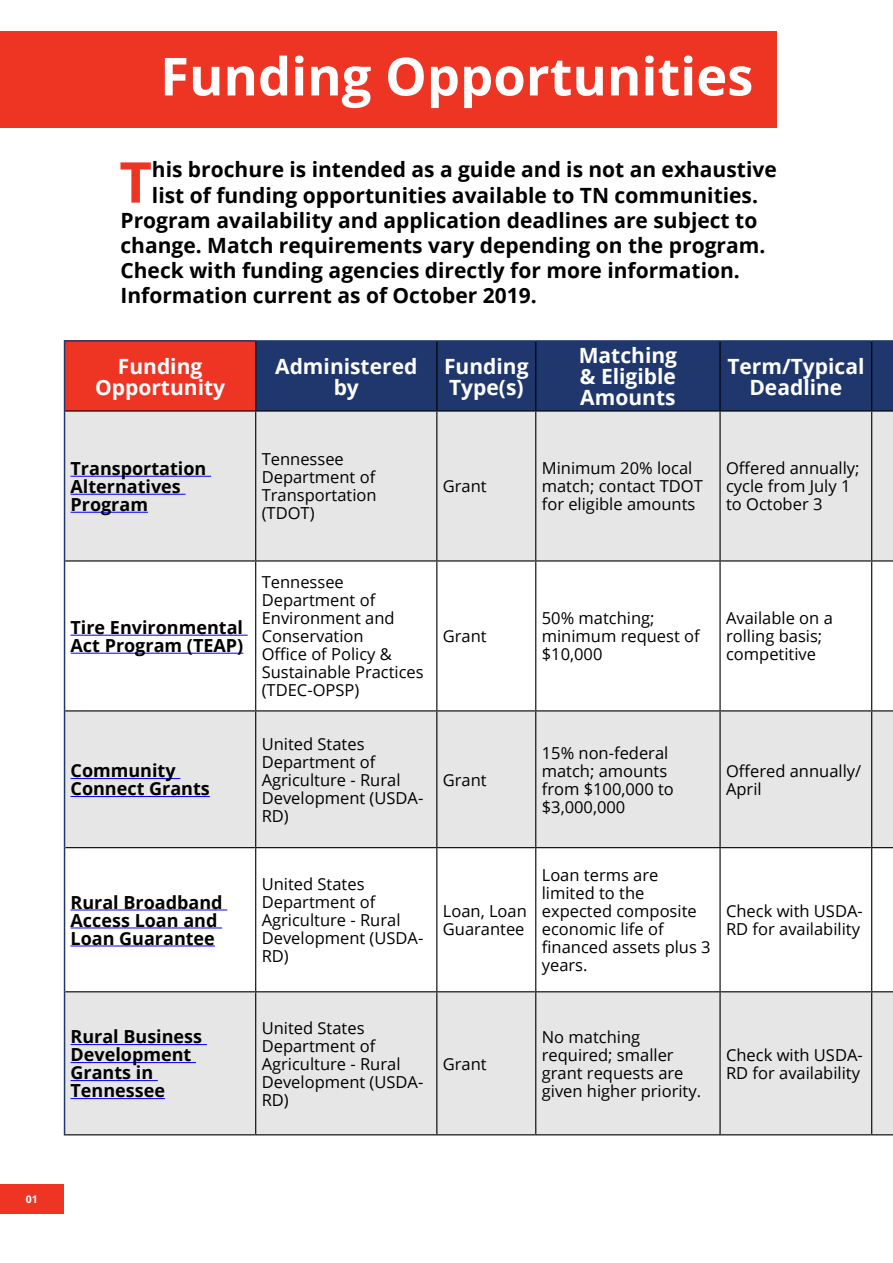
<style>
.page{position:relative;width:893px;height:1263px;background:#fff}
.page>*{position:absolute;margin:0;border:0;box-sizing:border-box;transform-origin:0 0}
.t1{font:700 56.25px "Open Sans";color:#ee3524}
.t2{font:700 52.5px "Open Sans";color:#fff}
.t3{font:700 21px "Open Sans";color:#000}
.t4{font:700 21px/21px "Open Sans";color:#fff;text-align:center}
.t5{font:700 18px/18px "Open Sans";color:#000}
.t6{font:16.5px/18px "Open Sans";color:#000}
.t7{font:700 10.5px "Open Sans";color:#fff}
</style>
<div class="page">
<div style="left:0;top:31px;width:777px;height:97px;background:#ee3524"></div>
<div style="left:65px;top:341px;width:191px;height:70px;background:#ee3524"></div>
<div style="left:256px;top:342px;width:637px;height:68px;background:#1f376d"></div>
<div style="left:65px;top:412px;width:828px;height:722px;background:#e6e6e7"></div>
<svg style="left:65px;top:561px;width:828px;height:430px"></svg>
<hr style="left:64px;top:342px;width:1px;height:69px;background:#1f376d">
<hr style="left:64px;top:340px;width:192px;height:2px;background:#1f376d">
<hr style="left:256px;top:340px;width:181px;height:2px;background:#1f376d">
<hr style="left:437px;top:340px;width:99px;height:2px;background:#1f376d">
<hr style="left:536px;top:340px;width:184px;height:2px;background:#1f376d">
<hr style="left:720px;top:340px;width:152px;height:2px;background:#1f376d">
<hr style="left:872px;top:340px;width:21px;height:2px;background:#1f376d">
<hr style="left:255px;top:342px;width:1px;height:68px;background:#000">
<hr style="left:436px;top:342px;width:1px;height:68px;background:#000">
<hr style="left:535px;top:342px;width:1px;height:68px;background:#000">
<hr style="left:719px;top:342px;width:2px;height:68px;background:#000">
<hr style="left:871px;top:342px;width:1px;height:68px;background:#000">
<hr style="left:64px;top:411px;width:1px;height:150px;background:#1f376d">
<hr style="left:64px;top:561px;width:1px;height:150px;background:#1f376d">
<hr style="left:64px;top:711px;width:1px;height:137px;background:#1f376d">
<hr style="left:64px;top:848px;width:1px;height:144px;background:#1f376d">
<hr style="left:64px;top:992px;width:1px;height:142px;background:#1f376d">
<hr style="left:65px;top:410px;width:191px;height:2px;background:#000">
<hr style="left:256px;top:410px;width:181px;height:2px;background:#000">
<hr style="left:437px;top:410px;width:99px;height:2px;background:#000">
<hr style="left:536px;top:410px;width:184px;height:2px;background:#000">
<hr style="left:720px;top:410px;width:152px;height:2px;background:#000">
<hr style="left:872px;top:410px;width:21px;height:2px;background:#000">
<hr style="left:255px;top:412px;width:1px;height:148px;background:#000">
<hr style="left:436px;top:412px;width:1px;height:148px;background:#000">
<hr style="left:535px;top:412px;width:1px;height:148px;background:#000">
<hr style="left:719px;top:412px;width:2px;height:148px;background:#000">
<hr style="left:871px;top:412px;width:1px;height:148px;background:#000">
<hr style="left:255px;top:561px;width:1px;height:149px;background:#000">
<hr style="left:436px;top:561px;width:1px;height:149px;background:#000">
<hr style="left:535px;top:561px;width:1px;height:149px;background:#000">
<hr style="left:719px;top:561px;width:2px;height:149px;background:#000">
<hr style="left:871px;top:561px;width:1px;height:149px;background:#000">
<hr style="left:255px;top:711px;width:1px;height:136px;background:#000">
<hr style="left:436px;top:711px;width:1px;height:136px;background:#000">
<hr style="left:535px;top:711px;width:1px;height:136px;background:#000">
<hr style="left:719px;top:711px;width:2px;height:136px;background:#000">
<hr style="left:871px;top:711px;width:1px;height:136px;background:#000">
<hr style="left:255px;top:848px;width:1px;height:143px;background:#000">
<hr style="left:436px;top:848px;width:1px;height:143px;background:#000">
<hr style="left:535px;top:848px;width:1px;height:143px;background:#000">
<hr style="left:719px;top:848px;width:2px;height:143px;background:#000">
<hr style="left:871px;top:848px;width:1px;height:143px;background:#000">
<hr style="left:255px;top:992px;width:1px;height:142px;background:#000">
<hr style="left:436px;top:992px;width:1px;height:142px;background:#000">
<hr style="left:535px;top:992px;width:1px;height:142px;background:#000">
<hr style="left:719px;top:992px;width:2px;height:142px;background:#000">
<hr style="left:871px;top:992px;width:1px;height:142px;background:#000">
<hr style="left:65px;top:560px;width:191px;height:1px;background:#000">
<hr style="left:256px;top:560px;width:181px;height:1px;background:#000">
<hr style="left:437px;top:560px;width:99px;height:1px;background:#000">
<hr style="left:536px;top:560px;width:184px;height:1px;background:#000">
<hr style="left:720px;top:560px;width:152px;height:1px;background:#000">
<svg style="left:872px;top:560px;width:21px;height:1px"></svg>
<hr style="left:65px;top:710px;width:191px;height:1px;background:#000">
<hr style="left:256px;top:710px;width:181px;height:1px;background:#000">
<hr style="left:437px;top:710px;width:99px;height:1px;background:#000">
<hr style="left:536px;top:710px;width:184px;height:1px;background:#000">
<hr style="left:720px;top:710px;width:152px;height:1px;background:#000">
<svg style="left:872px;top:710px;width:21px;height:1px"></svg>
<hr style="left:65px;top:847px;width:191px;height:1px;background:#000">
<hr style="left:256px;top:847px;width:181px;height:1px;background:#000">
<hr style="left:437px;top:847px;width:99px;height:1px;background:#000">
<hr style="left:536px;top:847px;width:184px;height:1px;background:#000">
<hr style="left:720px;top:847px;width:152px;height:1px;background:#000">
<svg style="left:872px;top:847px;width:21px;height:1px"></svg>
<hr style="left:65px;top:991px;width:191px;height:1px;background:#000">
<hr style="left:256px;top:991px;width:181px;height:1px;background:#000">
<hr style="left:437px;top:991px;width:99px;height:1px;background:#000">
<hr style="left:536px;top:991px;width:184px;height:1px;background:#000">
<hr style="left:720px;top:991px;width:152px;height:1px;background:#000">
<svg style="left:872px;top:991px;width:21px;height:1px"></svg>
<hr style="left:64px;top:1134px;width:192px;height:1px;background:#000">
<hr style="left:256px;top:1134px;width:181px;height:1px;background:#000">
<hr style="left:437px;top:1134px;width:99px;height:1px;background:#000">
<hr style="left:536px;top:1134px;width:184px;height:1px;background:#000">
<hr style="left:720px;top:1134px;width:152px;height:1px;background:#000">
<svg style="left:872px;top:1134px;width:21px;height:1px"></svg>
<hr style="left:71px;top:476px;width:140px;height:1px;background:#00f">
<hr style="left:71px;top:494px;width:115px;height:1px;background:#00f">
<hr style="left:71px;top:512px;width:77px;height:1px;background:#00f">
<hr style="left:71px;top:635px;width:177px;height:1px;background:#00f">
<hr style="left:71px;top:653px;width:172px;height:1px;background:#00f">
<hr style="left:71px;top:778px;width:109px;height:1px;background:#00f">
<hr style="left:71px;top:796px;width:139px;height:1px;background:#00f">
<hr style="left:71px;top:909px;width:156px;height:1px;background:#00f">
<hr style="left:71px;top:927px;width:151px;height:1px;background:#00f">
<hr style="left:71px;top:945px;width:144px;height:1px;background:#00f">
<hr style="left:71px;top:1044px;width:136px;height:1px;background:#00f">
<hr style="left:71px;top:1062px;width:125px;height:1px;background:#00f">
<hr style="left:71px;top:1080px;width:87px;height:1px;background:#00f">
<hr style="left:71px;top:1098px;width:94px;height:1px;background:#00f">
<div style="left:0;top:1184px;width:64px;height:30px;background:#ee3524"></div>
<h2 class="t2" style="left:160px;top:39px;width:595px">Funding Opportunities</h2>
<h1 class="t1" style="left:119px;top:142px;width:34px">T</h1>
<p class="t3" style="left:152px;top:155px;width:626px">his brochure is intended as a guide and is not an exhaustive</p>
<p class="t3" style="left:152px;top:180px;width:608px">list of funding opportunities available to TN communities.</p>
<p class="t3" style="left:120px;top:205px;width:638px">Program availability and application deadlines are subject to</p>
<p class="t3" style="left:120px;top:231px;width:646px">change. Match requirements vary depending on the program.</p>
<p class="t3" style="left:120px;top:256px;width:621px">Check with funding agencies directly for more information.</p>
<p class="t3" style="left:120px;top:281px;width:418px">Information current as of October 2019.</p>
<p class="t4" style="left:95px;top:355px;width:132px">Funding<br>Opportunity</p>
<p class="t4" style="left:275px;top:355px;width:144px">Administered by</p>
<p class="t4" style="left:444px;top:355px;width:86px;text-align:left">Funding<br>Type(s)</p>
<p class="t4" style="left:579px;top:344px;width:100px;text-align:justify">Matching &amp; Eligible Amounts</p>
<p class="t4" style="left:727px;top:355px;width:139px">Term/Typical<br>Deadline</p>
<p class="t5" style="left:71px;top:459px;width:137px">Transportation<br>Alternatives<br>Program</p>
<p class="t6" style="left:262px;top:450px;width:116px">Tennessee<br>Department of<br>Transportation (TDOT)</p>
<p class="t6" style="left:443px;top:477px;width:45px">Grant</p>
<p class="t6" style="left:542px;top:459px;width:163px">Minimum 20% local match; contact TDOT for eligible amounts</p>
<p class="t6" style="left:726px;top:459px;width:135px">Offered annually; cycle from July 1 to October 3</p>
<p class="t5" style="left:71px;top:618px;width:174px">Tire Environmental<br>Act Program (TEAP)</p>
<p class="t5" style="left:71px;top:761px;width:141px">Community<br>Connect Grants</p>
<p class="t6" style="left:262px;top:573px;width:164px">Tennessee<br>Department of<br>Environment and<br>Conservation<br>Office of Policy &amp;<br>Sustainable Practices (TDEC-OPSP)</p>
<p class="t6" style="left:262px;top:734px;width:163px">United States<br>Department of<br>Agriculture - Rural<br>Development (USDA-<br>RD)</p>
<p class="t5" style="left:71px;top:893px;width:154px">Rural Broadband<br>Access Loan and<br>Loan Guarantee</p>
<p class="t6" style="left:262px;top:875px;width:163px">United States<br>Department of<br>Agriculture - Rural<br>Development (USDA-<br>RD)</p>
<p class="t5" style="left:71px;top:1027px;width:133px">Rural Business<br>Development<br>Grants in<br>Tennessee</p>
<p class="t6" style="left:262px;top:1018px;width:163px">United States<br>Department of<br>Agriculture - Rural<br>Development (USDA-<br>RD)</p>
<p class="t6" style="left:443px;top:627px;width:45px">Grant</p>
<p class="t6" style="left:542px;top:609px;width:159px">50% matching; minimum request of $10,000</p>
<p class="t6" style="left:726px;top:609px;width:108px">Available on a rolling basis; competitive</p>
<p class="t6" style="left:443px;top:770px;width:45px">Grant</p>
<p class="t6" style="left:542px;top:743px;width:134px">15% non-federal match; amounts from $100,000 to $3,000,000</p>
<p class="t6" style="left:726px;top:761px;width:137px">Offered annually/<br>April</p>
<p class="t6" style="left:443px;top:902px;width:86px">Loan, Loan<br>Guarantee</p>
<p class="t6" style="left:542px;top:866px;width:170px">Loan terms are limited to the expected composite economic life of financed assets plus 3 years.</p>
<p class="t6" style="left:726px;top:902px;width:138px">Check with USDA-<br>RD for availability</p>
<p class="t6" style="left:443px;top:1054px;width:45px">Grant</p>
<p class="t6" style="left:542px;top:1027px;width:161px">No matching required; smaller grant requests are given higher priority.</p>
<p class="t6" style="left:726px;top:1045px;width:138px">Check with USDA-<br>RD for availability</p>
<p class="t7" style="left:26px;top:1192px;width:13px">01</p>
</div>
